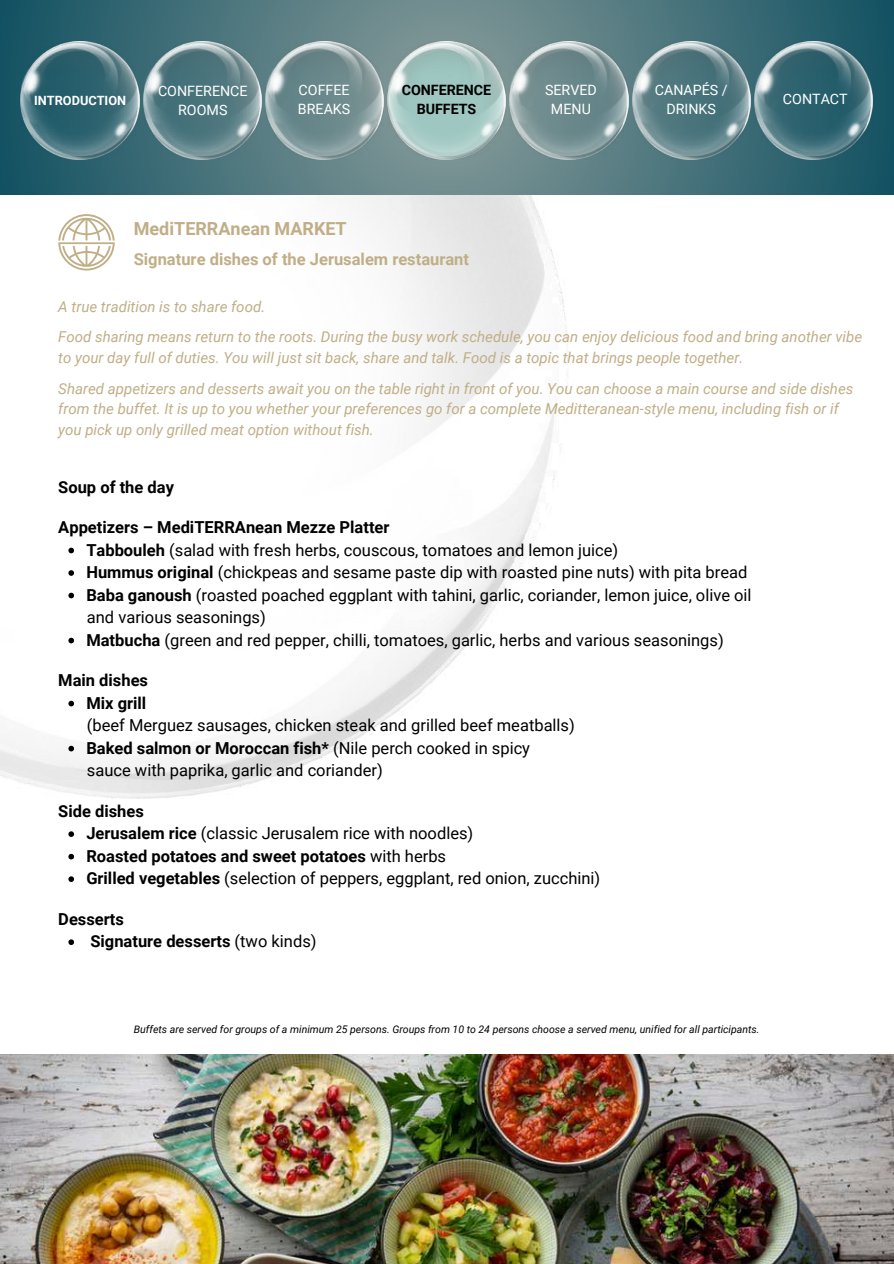
<style>
.page{position:relative;width:894px;height:1264px;background:#fff}
.page>*{position:absolute;margin:0;border:0;box-sizing:border-box;transform-origin:0 0}
.t1{font:700 18px "Roboto";color:#c0ae87}
.t2{font:16.5px/22.5px "Roboto";color:#000}
.t3{font:700 16.5px/22.5px "Roboto";color:#000;text-align:right}
.t4{font:700 16.5px "Roboto";color:#c0ae87}
.t5{font:italic 15px/30.6px "Roboto";color:#c0ae87}
.t6{font:14.25px/19.2px "Roboto";color:#fff;text-align:center}
.t7{font:700 14.25px/19.2px "Roboto";color:#000;text-align:center}
.t8{font:700 12.75px "Roboto";color:#fff}
.t9{font:italic 10.5px "Roboto";color:#000}
.s1{font-weight:700}
.s2{font-weight:400}
</style>
<div class="page">
<img style="left:0;top:195px;width:568px;height:603px">
<svg style="left:0;top:0;width:893px;height:195px;background:#47727b"></svg>
<img style="left:21px;top:41px;width:118px;height:118px">
<img style="left:265px;top:41px;width:118px;height:118px">
<img style="left:632px;top:41px;width:118px;height:118px">
<img style="left:509px;top:41px;width:119px;height:118px">
<img style="left:387px;top:41px;width:118px;height:118px">
<img style="left:143px;top:41px;width:118px;height:118px">
<img style="left:754px;top:41px;width:118px;height:118px">
<svg style="left:68px;top:547px;width:6px;height:6px"></svg>
<svg style="left:68px;top:570px;width:6px;height:6px"></svg>
<svg style="left:68px;top:592px;width:6px;height:6px"></svg>
<svg style="left:68px;top:637px;width:6px;height:6px"></svg>
<svg style="left:68px;top:700px;width:6px;height:6px"></svg>
<svg style="left:68px;top:745px;width:6px;height:6px"></svg>
<svg style="left:68px;top:831px;width:6px;height:6px"></svg>
<svg style="left:68px;top:853px;width:6px;height:6px"></svg>
<svg style="left:68px;top:876px;width:6px;height:6px"></svg>
<svg style="left:68px;top:939px;width:6px;height:6px"></svg>
<svg style="left:58px;top:214px;width:56px;height:56px"></svg>
<img style="left:0;top:1054px;width:892px;height:209px">
<p class="t8" style="left:34px;top:91px;width:93px">INTRODUCTION</p>
<p class="t6" style="left:158px;top:81px;width:91px">CONFERENCE<br>ROOMS</p>
<p class="t6" style="left:298px;top:79px;width:54px;text-align:left">COFFEE<br>BREAKS</p>
<p class="t6" style="left:545px;top:79px;width:53px">SERVED<br>MENU</p>
<p class="t6" style="left:654px;top:79px;width:74px">CANAPÉS /<br>DRINKS</p>
<p class="t7" style="left:401px;top:80px;width:91px">CONFERENCE<br>BUFFETS</p>
<p class="t1" style="left:134px;top:216px;width:214px">MediTERRAnean MARKET</p>
<p class="t4" style="left:134px;top:247px;width:337px">Signature dishes of the Jerusalem restaurant</p>
<p class="t6" style="left:782px;top:89px;width:66px">CONTACT</p>
<p class="t5" style="left:58px;top:290px;width:805px">A true tradition is to share food.<br>Food sharing means return to the roots. During the busy work schedule, you can enjoy delicious food and bring another vibe</p>
<p class="t5" style="left:58px;top:342px;width:796px">to your day full of duties. You will just sit back, share and talk. Food is a topic that brings people together.<br>Shared appetizers and desserts await you on the table right in front of you. You can choose a main course and side dishes</p>
<p class="t5" style="left:58px;top:398px;width:781px;line-height:20.7px">from the buffet. It is up to you whether your preferences go for a complete Meditteranean-style menu, including fish or if you pick up only grilled meat option without fish.</p>
<p class="t3" style="left:58px;top:475px;width:117px">Soup of the day</p>
<p class="t2" style="left:86px;top:515px;width:666px;text-indent:-28px"><span class="s1">Appetizers – MediTERRAnean Mezze Platter<br>Tabbouleh</span> (salad with fresh herbs, couscous, tomatoes and lemon juice)<br><span class="s1">Hummus original</span> (chickpeas and sesame paste dip with roasted pine nuts) with pita bread <span class="s1">Baba ganoush</span> (roasted poached eggplant with tahini, garlic, coriander, lemon juice, olive oil and various seasonings)<br><span class="s1">Matbucha</span> (green and red pepper, chilli, tomatoes, garlic, herbs and various seasonings)</p>
<p class="t3" style="left:58px;top:668px;width:91px">Main dishes<br>Mix grill</p>
<p class="t2" style="left:86px;top:713px;width:490px">(beef Merguez sausages, chicken steak and grilled beef meatballs)<br><span class="s1">Baked salmon or Moroccan fish*</span> (Nile perch cooked in spicy sauce with paprika, garlic and coriander)</p>
<p class="t2" style="left:86px;top:799px;width:515px;text-indent:-28px"><span class="s1">Side dishes<br>Jerusalem rice</span> (classic Jerusalem rice with noodles)<br><span class="s1">Roasted potatoes and sweet potatoes</span> with herbs<br><span class="s1">Grilled vegetables</span> (selection of peppers, eggplant, red onion, zucchini)</p>
<p class="t3" style="left:90px;top:907px;width:227px;text-align:left;text-indent:-32px">Desserts<br>Signature desserts <span class="s2">(two kinds)</span></p>
<p class="t9" style="left:134px;top:1021px;width:627px">Buffets are served for groups of a minimum 25 persons. Groups from 10 to 24 persons choose a served menu, unified for all participants.</p>
</div>
